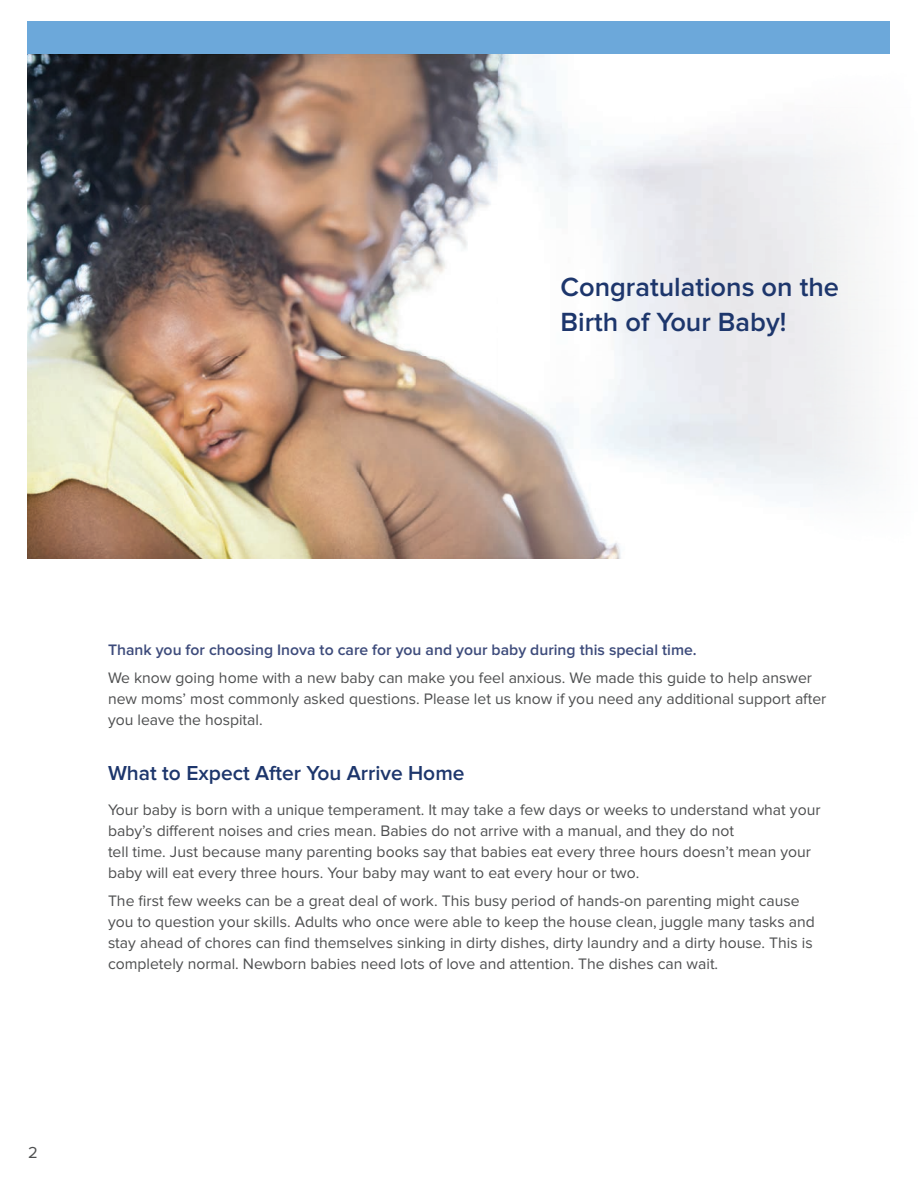
<style>
.page{position:relative;width:918px;height:1188px;background:#fff}
.page>*{position:absolute;margin:0;border:0;box-sizing:border-box;transform-origin:0 0}
.t1{font:600 27.3px/35.1px "Proxima Nova";color:#1d366c}
.t2{font:600 21px "Proxima Nova";color:#1d366c}
.t3{font:16.5px "Proxima Nova";color:#4e4f50}
.t4{font:15.75px/21px "Proxima Nova";color:#4e4f50}
.t5{font:600 15.75px "Proxima Nova";color:#3d4b7b}
</style>
<div class="page">
<img style="left:27px;top:54px;width:842px;height:505px">
<div style="left:27px;top:22px;width:863px;height:32px;background:#6ca8da"></div>
<h1 class="t1" style="left:561px;top:270px;width:280px">Congratulations on the<br>Birth of Your Baby!</h1>
<p class="t3" style="left:28px;top:1143px;width:11px">2</p>
<p class="t5" style="left:108px;top:641px;width:590px">Thank you for choosing Inova to care for you and your baby during this special time.</p>
<p class="t4" style="left:108px;top:667px;width:720px">We know going home with a new baby can make you feel anxious. We made this guide to help answer new moms’ most commonly asked questions. Please let us know if you need any additional support after you leave the hospital.</p>
<h2 class="t2" style="left:108px;top:761px;width:358px">What to Expect After You Arrive Home</h2>
<p class="t4" style="left:108px;top:799px;width:714px">Your baby is born with a unique temperament. It may take a few days or weeks to understand what your baby’s different noises and cries mean. Babies do not arrive with a manual, and they do not<br>tell time. Just because many parenting books say that babies eat every three hours doesn’t mean your baby will eat every three hours. Your baby may want to eat every hour or two.</p>
<p class="t4" style="left:108px;top:890px;width:708px">The first few weeks can be a great deal of work. This busy period of hands-on parenting might cause you to question your skills. Adults who once were able to keep the house clean, juggle many tasks and stay ahead of chores can find themselves sinking in dirty dishes, dirty laundry and a dirty house. This is completely normal. Newborn babies need lots of love and attention. The dishes can wait.</p>
</div>
